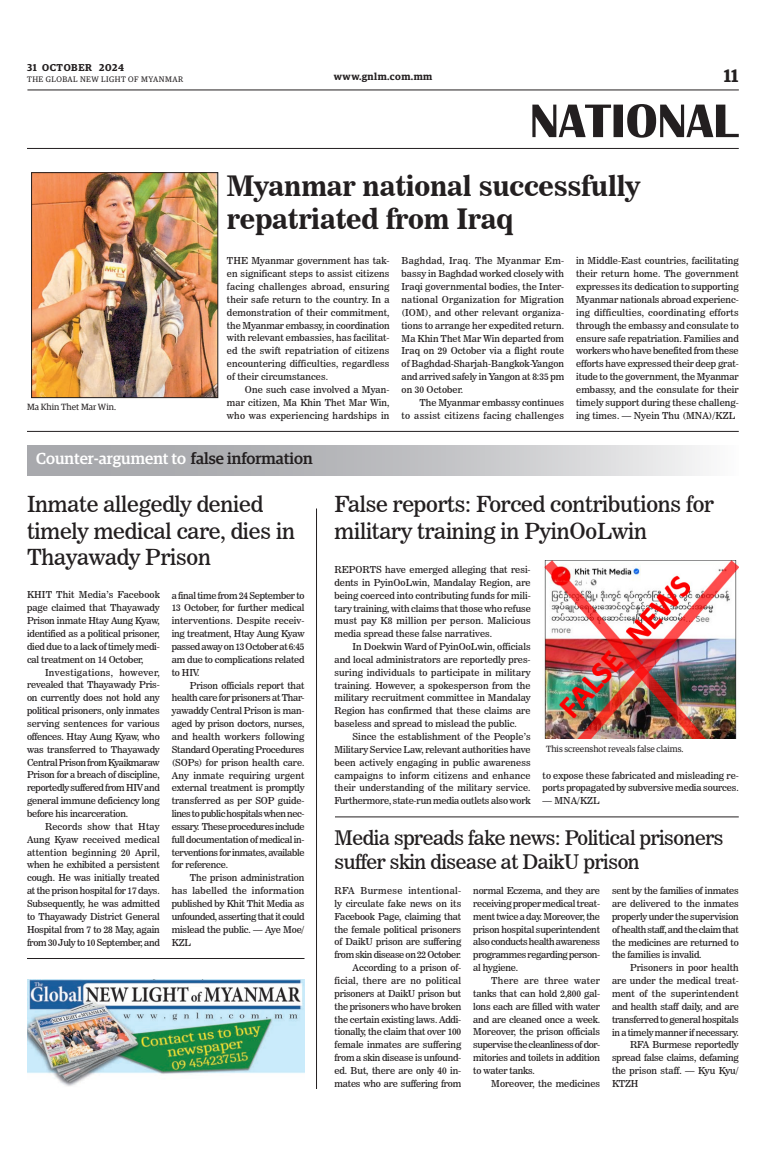
<style>
.page{position:relative;width:773px;height:1152px;background:#fff}
.page>*{position:absolute;margin:0;border:0;box-sizing:border-box;transform-origin:0 0}
._2_Clm_Head{font:28px/33.6px "News 706 BT Bold C";letter-spacing:-.01em;color:#231f20}
._2_Clm_Head-2{font:22px/26.4px "News 706 BT Roman C";letter-spacing:-.01em;color:#231f20}
._2_Clm_Head-3{font:20px/24px "News 706 BT Roman C";letter-spacing:-.02em;color:#231f20}
.t1{font:600 18px "Guardian Egyp";color:#231f20}
.t2{font:500 16px "Guardian Egyp";color:#fff}
.t3{font:600 10px "Guardian Egyp";letter-spacing:.04em;color:#231f20}
.t4{font:600 10px "Guardian Egyp";letter-spacing:.06em;color:#231f20}
._2nd_Body{font:9.5px/12.9px "News 706 BT Roman C";letter-spacing:-.02em;color:#231f20;text-align:justify}
.Normal_Para{font:9.5px/12.9px "News 706 BT Roman C";letter-spacing:-.005em;color:#231f20;text-align:justify}
._2nd_Body-2{font:9.5px/12.9px "News 706 BT Roman C";letter-spacing:.025em;color:#231f20;text-align:right}
._2nd_Body-3{font:9.5px "News 706 BT Roman C";color:#231f20}
.t5{font:9px "Guardian Egyp";color:#231f20}
.t6{font:8px "Guardian Egyp";letter-spacing:.06em;color:#231f20}
.s1{color:#231f20}
</style>
<div class="page">
<hr style="left:27px;top:89px;width:711px;height:1px;background:#231f20">
<hr style="left:27px;top:148px;width:711px;height:1px;background:#231f20">
<svg style="left:532px;top:104px;width:206px;height:34px"></svg>
<img style="left:33px;top:175px;width:183px;height:221px">
<div style="left:31px;top:173px;width:187px;height:225px;border:1px solid #231f20"></div>
<svg style="left:27px;top:445px;width:676px;height:31px;background:#bfc0c3"></svg>
<img style="left:544px;top:560px;width:194px;height:179px">
<hr style="left:316px;top:509px;width:1px;height:580px;background:#231f20">
<hr style="left:335px;top:817px;width:403px;height:1px;background:#231f20">
<hr style="left:27px;top:431px;width:711px;height:1px;background:#231f20">
<img style="left:27px;top:980px;width:277px;height:106px">
<hr style="left:27px;top:958px;width:277px;height:1px;background:#231f20">
<p class="t4" style="left:27px;top:60px;width:98px">31 OCTOBER 2024</p>
<p class="t6" style="left:27px;top:74px;width:158px">THE GLOBAL NEW LIGHT OF MYANMAR</p>
<p class="t5" style="left:27px;top:401px;width:90px">Ma Khin Thet Mar Win.</p>
<p class="t3" style="left:334px;top:69px;width:100px">www.gnlm.com.mm</p>
<h3 class="t1" style="left:723px;top:63px;width:16px">11</h3>
<p class="_2_Clm_Head" style="left:227px;top:169px;width:414px">Myanmar national successfully repatriated from Iraq</p>
<p class="Normal_Para" style="left:227px;top:254px;width:164px">THE Myanmar government has tak&shy;en significant steps to assist citizens facing challenges abroad, ensuring their safe return to the country. In a demonstration of their commitment, the Myanmar embassy, in coordination with relevant embassies, has facilitat&shy;ed the swift repatriation of citizens encountering difficulties, regardless of their circumstances.</p>
<p class="_2nd_Body" style="left:227px;top:383px;width:164px;text-indent:18px">One such case involved a Myan&shy;mar citizen, Ma Khin Thet Mar Win, who was experiencing hardships in</p>
<p class="_2nd_Body" style="left:401px;top:255px;width:164px">Baghdad, Iraq. The Myanmar Em&shy;bassy in Baghdad worked closely with Iraqi governmental bodies, the Inter&shy;national Organization for Migration (IOM), and other relevant organiza&shy;tions to arrange her expedited return.<br>Ma Khin Thet Mar Win departed from Iraq on 29 October via a flight route of Baghdad-Sharjah-Bangkok-Yangon and arrived safely in Yangon at 8:35 pm on 30 October.</p>
<p class="_2nd_Body-2" style="left:401px;top:396px;width:164px">The Myanmar embassy continues<br>to assist citizens facing challenges</p>
<p class="_2nd_Body" style="left:576px;top:255px;width:164px">in Middle-East countries, facilitating their return home. The government expresses its dedication to supporting Myanmar nationals abroad experienc&shy;ing difficulties, coordinating efforts through the embassy and consulate to ensure safe repatriation. Families and workers who have benefited from these efforts have expressed their deep grat&shy;itude to the government, the Myanmar embassy, and the consulate for their timely support during these challeng&shy;ing times. — Nyein Thu (MNA)/KZL</p>
<p class="t2" style="left:36px;top:447px;width:278px">Counter-argument to <span class="s1">false information</span></p>
<p class="_2_Clm_Head-2" style="left:27px;top:491px;width:269px">Inmate allegedly denied timely medical care, dies in<br>Thayawady Prison</p>
<p class="Normal_Para" style="left:27px;top:589px;width:134px">KHIT Thit Media’s Facebook page claimed that Thayawady Prison inmate Htay Aung Kyaw, identified as a political prisoner, died due to a lack of timely medi&shy;cal treatment on 14 October,</p>
<p class="_2nd_Body" style="left:27px;top:666px;width:134px;text-indent:18px">Investigations, however, revealed that Thayawady Pris&shy;on currently does not hold any political prisoners, only inmates serving sentences for various offences. Htay Aung Kyaw, who was transferred to Thayawady Central Prison from Kyaikmaraw Prison for a breach of discipline, reportedly suffered from HIV and general immune deficiency long before his incarceration.</p>
<p class="_2nd_Body" style="left:27px;top:820px;width:134px;text-indent:18px">Records show that Htay Aung Kyaw received medical attention beginning 20 April, when he exhibited a persistent cough. He was initially treated at the prison hospital for 17 days.<br>Subsequently, he was admitted to Thayawady District General Hospital from 7 to 28 May, again from 30 July to 10 September, and</p>
<p class="_2nd_Body" style="left:172px;top:589px;width:134px">a final time from 24 September to 13 October, for further medical interventions. Despite receiv&shy;ing treatment, Htay Aung Kyaw passed away on 13 October at 6:45 am due to complications related to HIV.</p>
<p class="_2nd_Body" style="left:172px;top:679px;width:134px;text-indent:18px">Prison officials report that health care for prisoners at Thar&shy;yawaddy Central Prison is man&shy;aged by prison doctors, nurses, and health workers following Standard Operating Procedures (SOPs) for prison health care.<br>Any inmate requiring urgent external treatment is promptly transferred as per SOP guide&shy;lines to public hospitals when nec&shy;essary. These procedures include full documentation of medical in&shy;terventions for inmates, available for reference.</p>
<p class="_2nd_Body" style="left:172px;top:871px;width:134px;text-indent:18px">The prison administration has labelled the information published by Khit Thit Media as unfounded, asserting that it could mislead the public. — Aye Moe/ KZL</p>
<p class="_2_Clm_Head-2" style="left:334px;top:491px;width:381px">False reports: Forced contributions for military training in PyinOoLwin</p>
<p class="Normal_Para" style="left:334px;top:563px;width:198px">REPORTS have emerged alleging that resi&shy;dents in PyinOoLwin, Mandalay Region, are being coerced into contributing funds for mili&shy;tary training, with claims that those who refuse must pay K8 million per person. Malicious media spread these false narratives.</p>
<p class="_2nd_Body" style="left:334px;top:640px;width:198px;text-indent:18px">In Doekwin Ward of PyinOoLwin, officials and local administrators are reportedly pres&shy;suring individuals to participate in military training. However, a spokesperson from the military recruitment committee in Mandalay Region has confirmed that these claims are baseless and spread to mislead the public.</p>
<p class="_2nd_Body" style="left:334px;top:730px;width:198px;text-indent:18px">Since the establishment of the People’s Military Service Law, relevant authorities have been actively engaging in public awareness campaigns to inform citizens and enhance their understanding of the military service.<br>Furthermore, state-run media outlets also work</p>
<p class="t5" style="left:546px;top:743px;width:139px">This screenshot reveals false claims.</p>
<p class="_2nd_Body" style="left:542px;top:769px;width:198px">to expose these fabricated and misleading re&shy;ports propagated by subversive media sources.</p>
<p class="_2nd_Body" style="left:542px;top:794px;width:59px">— MNA/KZL</p>
<p class="_2_Clm_Head-3" style="left:334px;top:826px;width:390px">Media spreads fake news: Political prisoners suffer skin disease at DaikU prison</p>
<p class="Normal_Para" style="left:334px;top:884px;width:128px">RFA Burmese intentional&shy;ly circulate fake news on its Facebook Page, claiming that the female political prisoners of DaikU prison are suffering from skin disease on 22 October.</p>
<p class="_2nd_Body" style="left:334px;top:961px;width:128px;text-indent:18px">According to a prison of&shy;ficial, there are no political prisoners at DaikU prison but the prisoners who have broken the certain existing laws. Addi&shy;tionally, the claim that over 100 female inmates are suffering from a skin disease is unfound&shy;ed. But, there are only 40 in&shy;mates who are suffering from</p>
<p class="_2nd_Body" style="left:473px;top:884px;width:128px">normal Eczema, and they are receiving proper medical treat&shy;ment twice a day. Moreover, the prison hospital superintendent also conducts health awareness programmes regarding person&shy;al hygiene.</p>
<p class="_2nd_Body" style="left:473px;top:974px;width:128px;text-indent:18px">There are three water tanks that can hold 2,800 gal&shy;lons each are filled with water and are cleaned once a week.<br>Moreover, the prison officials supervise the cleanliness of dor&shy;mitories and toilets in addition to water tanks.</p>
<p class="_2nd_Body-3" style="left:491px;top:1078px;width:110px">Moreover, the medicines</p>
<p class="_2nd_Body" style="left:612px;top:884px;width:128px">sent by the families of inmates are delivered to the inmates properly under the supervision of health staff, and the claim that the medicines are returned to the families is invalid.</p>
<p class="_2nd_Body" style="left:612px;top:961px;width:128px;text-indent:18px">Prisoners in poor health are under the medical treat&shy;ment of the superintendent and health staff daily, and are transferred to general hospitals in a timely manner if necessary.</p>
<p class="_2nd_Body" style="left:612px;top:1038px;width:128px;text-indent:18px">RFA Burmese reportedly spread false claims, defaming the prison staff. — Kyu Kyu/ KTZH</p>
</div>
